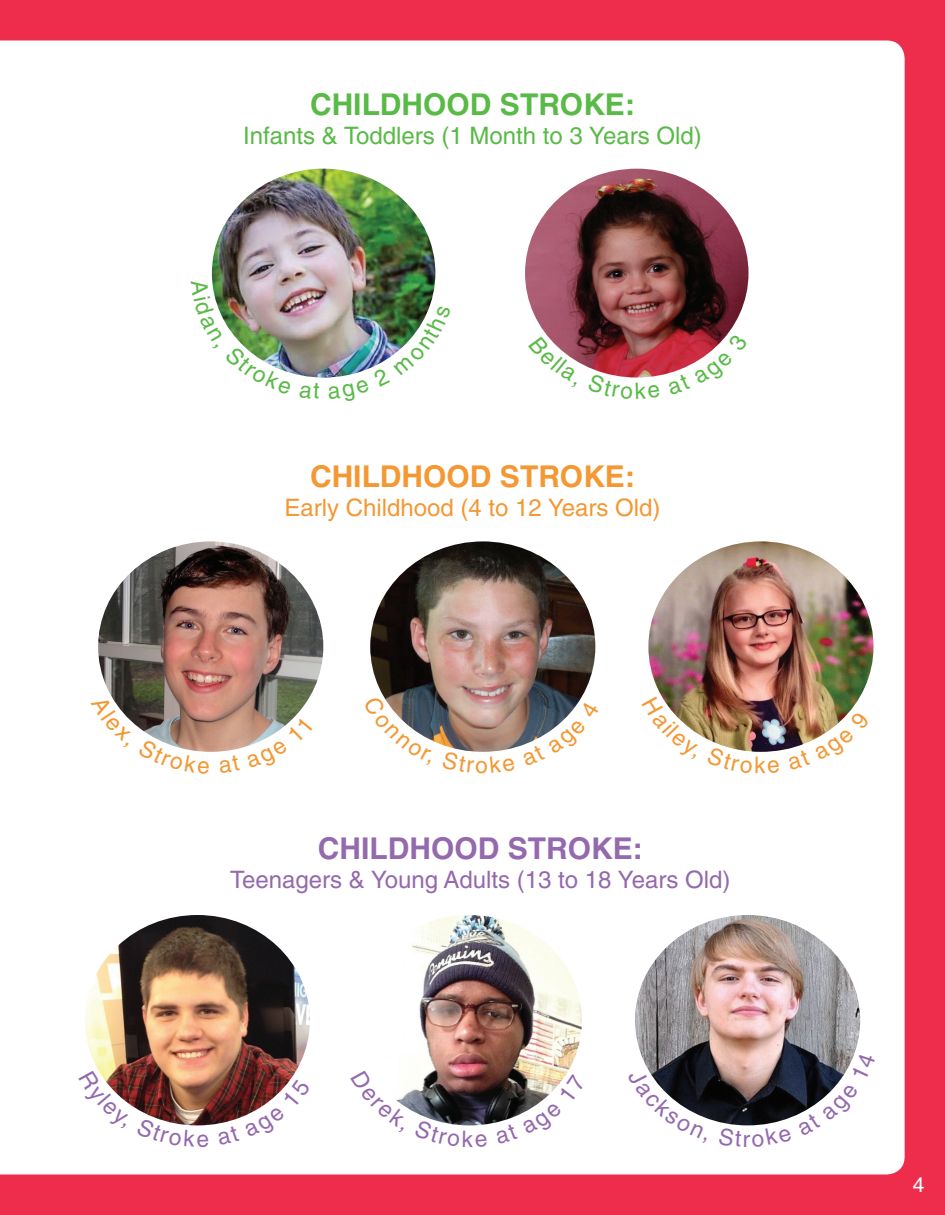
<style>
.page{position:relative;width:945px;height:1215px;background:#ed2d4b}
.page>*{position:absolute;margin:0;border:0;box-sizing:border-box;transform-origin:0 0}
.t1{font:700 30px "Helvetica";color:#59ba47}
.t2{font:700 30px "Helvetica";color:#f39833}
.t3{font:700 30px "Helvetica";color:#9469ad}
.t4{font:24px "Helvetica";color:#9469ad}
.t5{font:24px "Helvetica";color:#59ba47}
.t6{font:24px "Helvetica";color:#f39833}
.t7{font:21px "Helvetica";color:#fff}
</style>
<div class="page">
<div style="left:0;top:40px;width:905px;height:1134px;background:#fff"></div>
<img style="left:212px;top:169px;width:223px;height:209px">
<img style="left:525px;top:169px;width:224px;height:209px">
<img style="left:98px;top:541px;width:225px;height:211px">
<img style="left:370px;top:541px;width:225px;height:211px">
<img style="left:648px;top:541px;width:226px;height:211px">
<img style="left:85px;top:915px;width:225px;height:210px">
<img style="left:357px;top:915px;width:225px;height:210px">
<img style="left:635px;top:915px;width:225px;height:210px">
<img style="left:191px;top:279px;width:101px;height:115px">
<svg style="left:299px;top:383px;width:20px;height:16px"></svg>
<img style="left:328px;top:306px;width:123px;height:96px">
<svg style="left:528px;top:336px;width:49px;height:52px;background:#efe2e6"></svg>
<svg style="left:587px;top:374px;width:73px;height:25px;background:#faf2f2"></svg>
<svg style="left:668px;top:333px;width:80px;height:62px;background:#eabdc2"></svg>
<svg style="left:91px;top:696px;width:40px;height:52px;background:#e3e3e2"></svg>
<svg style="left:138px;top:739px;width:71px;height:35px;background:#f2ece9"></svg>
<svg style="left:219px;top:755px;width:21px;height:18px"></svg>
<svg style="left:246px;top:719px;width:66px;height:49px;background:#ece8e6"></svg>
<svg style="left:363px;top:696px;width:69px;height:70px;background:#cfd1d3"></svg>
<div style="left:442px;top:751px;width:74px;height:22px;background:#fff"></div>
<svg style="left:522px;top:701px;width:78px;height:65px;background:#c6cace"></svg>
<svg style="left:642px;top:697px;width:56px;height:63px;background:#e7e3d9"></svg>
<svg style="left:707px;top:747px;width:73px;height:26px;background:#eceaea"></svg>
<svg style="left:788px;top:711px;width:82px;height:59px;background:#e0d4ca"></svg>
<svg style="left:78px;top:1071px;width:51px;height:58px;background:#e7dcd9"></svg>
<svg style="left:136px;top:1118px;width:72px;height:29px;background:#ebe5e5"></svg>
<svg style="left:218px;top:1079px;width:93px;height:66px;background:#c6b2b2"></svg>
<div style="left:350px;top:1071px;width:57px;height:62px;background:#fff"></div>
<svg style="left:414px;top:1120px;width:73px;height:27px;background:#eaeaec"></svg>
<svg style="left:496px;top:1074px;width:90px;height:70px;background:#c8c6c2"></svg>
<svg style="left:627px;top:1069px;width:80px;height:75px;background:#b7b8ba"></svg>
<svg style="left:718px;top:1052px;width:158px;height:95px;background:#a09c9f"></svg>
<p class="t1" style="left:310px;top:86px;width:326px">CHILDHOOD STROKE:</p>
<p class="t5" style="left:243px;top:122px;width:460px">Infants &amp; Toddlers (1 Month to 3 Years Old)</p>
<p class="t2" style="left:310px;top:458px;width:326px">CHILDHOOD STROKE:</p>
<p class="t6" style="left:284px;top:494px;width:378px">Early Childhood (4 to 12 Years Old)</p>
<p class="t3" style="left:318px;top:830px;width:326px">CHILDHOOD STROKE:</p>
<p class="t4" style="left:230px;top:866px;width:502px">Teenagers &amp; Young Adults (13 to 18 Years Old)</p>
<p class="t7" style="left:913px;top:1173px;width:13px">4</p>
</div>
